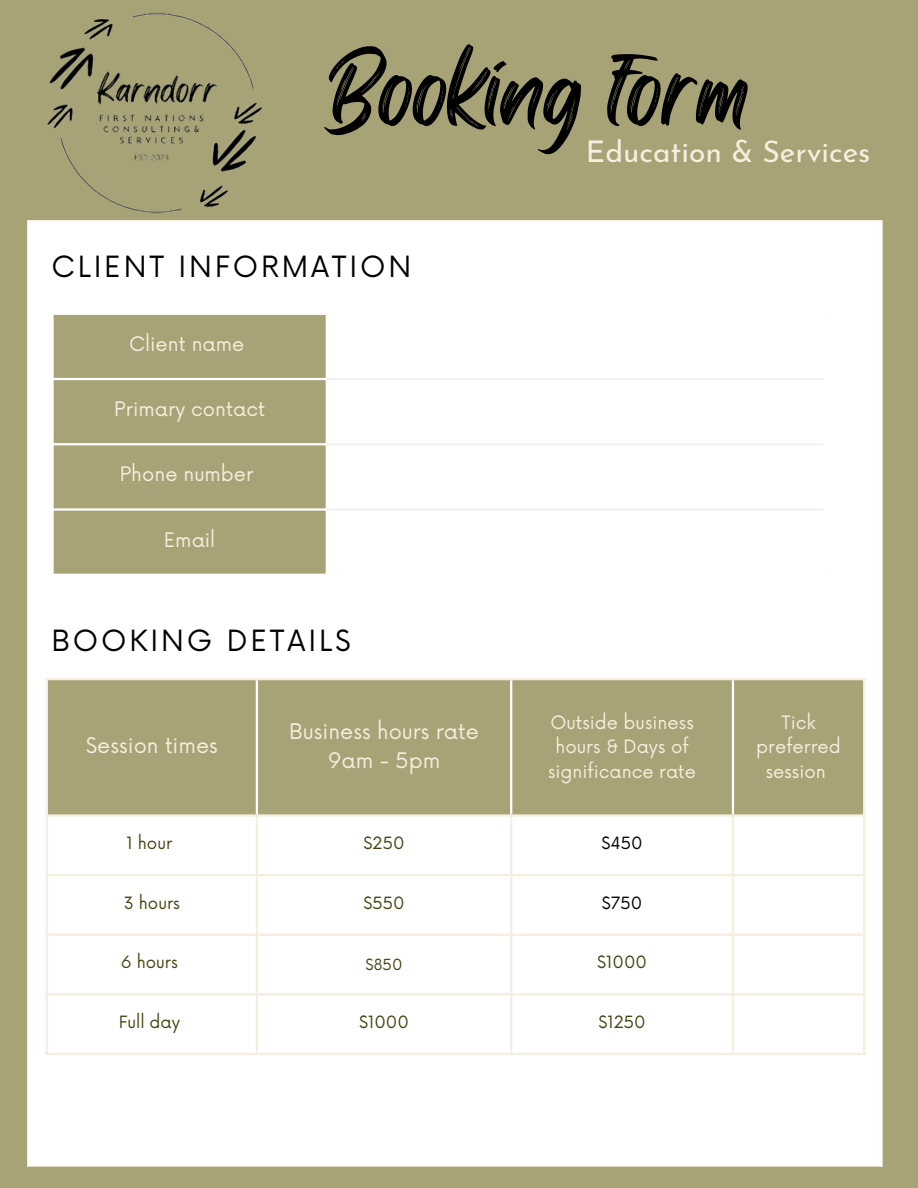
<style>
.page{position:relative;width:918px;height:1188px;background:#a7a376}
.page>*{position:absolute;margin:0;border:0;box-sizing:border-box;transform-origin:0 0}
.t1{font:97.5px "Black Bones";color:#000}
.t2{font:29.85px "Josefin Sans";color:#f6eedf}
.t3{font:28.5px "Now";letter-spacing:.1em;color:#000}
.t4{font:21px "Now";color:#f6eedf}
.t5{font:19.5px "Now";color:#f6eedf}
.t6{font:18px/24.8px "Now";color:#f6eedf;text-align:center}
.t7{font:16.5px "Now";color:#454411}
.t8{font:16.5px "Now";color:#000}
.t9{font:15px "Now";color:#454411}
</style>
<div class="page">
<div style="left:27px;top:221px;width:855px;height:945px;background:#fff"></div>
<img style="left:27px;top:12px;width:297px;height:280px">
<div style="left:54px;top:315px;width:272px;height:259px;background:#a7a376"></div>
<hr style="left:51px;top:378px;width:277px;height:2px;background:#fff">
<hr style="left:51px;top:443px;width:277px;height:2px;background:#fff">
<hr style="left:51px;top:508px;width:277px;height:3px;background:#fff">
<hr style="left:328px;top:378px;width:496px;height:2px;background:#f6f2ef">
<hr style="left:328px;top:443px;width:496px;height:2px;background:#f6f2ef">
<hr style="left:328px;top:508px;width:496px;height:3px;background:#f6f2ef">
<div style="left:48px;top:680px;width:815px;height:134px;background:#a7a376"></div>
<hr style="left:46px;top:680px;width:2px;height:373px;background:#f6eedf">
<hr style="left:256px;top:817px;width:2px;height:236px;background:#f6eedf">
<hr style="left:510px;top:817px;width:2px;height:236px;background:#f6eedf">
<hr style="left:732px;top:817px;width:2px;height:236px;background:#f6eedf">
<hr style="left:863px;top:680px;width:2px;height:373px;background:#f6eedf">
<hr style="left:46px;top:678px;width:819px;height:2px;background:#f6eedf">
<hr style="left:46px;top:814px;width:819px;height:3px;background:#f6eedf">
<hr style="left:46px;top:874px;width:819px;height:2px;background:#f6eedf">
<hr style="left:46px;top:934px;width:819px;height:2px;background:#f6eedf">
<hr style="left:46px;top:993px;width:819px;height:2px;background:#f6eedf">
<hr style="left:46px;top:1053px;width:819px;height:2px;background:#f6eedf">
<hr style="left:256px;top:680px;width:2px;height:134px;background:#fff">
<hr style="left:510px;top:680px;width:2px;height:134px;background:#fff">
<hr style="left:732px;top:680px;width:2px;height:134px;background:#fff">
<p class="t1" style="left:325px;top:21px;width:426px">Booking form</p>
<p class="t2" style="left:586px;top:139px;width:286px">Education &amp; Services</p>
<p class="t3" style="left:51px;top:251px;width:361px">CLIENT INFORMATION</p>
<p class="t5" style="left:129px;top:333px;width:117px">Client name</p>
<p class="t5" style="left:114px;top:398px;width:152px">Primary contact</p>
<p class="t5" style="left:120px;top:463px;width:135px">Phone number</p>
<p class="t5" style="left:164px;top:529px;width:53px">Email</p>
<p class="t3" style="left:51px;top:624px;width:301px">BOOKING DETAILS</p>
<p class="t4" style="left:86px;top:734px;width:134px">Session times</p>
<p class="t4" style="left:289px;top:719px;width:191px">Business hours rate</p>
<p class="t4" style="left:328px;top:749px;width:114px">9am - 5pm</p>
<p class="t6" style="left:548px;top:711px;width:149px">Outside business hours &amp; Days of significance rate</p>
<p class="t6" style="left:756px;top:711px;width:86px">Tick preferred session</p>
<p class="t7" style="left:127px;top:834px;width:47px">1 hour</p>
<p class="t7" style="left:364px;top:834px;width:42px">$250</p>
<p class="t8" style="left:602px;top:834px;width:43px">$450</p>
<p class="t7" style="left:124px;top:894px;width:58px">3 hours</p>
<p class="t7" style="left:363px;top:894px;width:43px">$550</p>
<p class="t8" style="left:602px;top:894px;width:42px">$750</p>
<p class="t7" style="left:121px;top:953px;width:59px">6 hours</p>
<p class="t9" style="left:366px;top:956px;width:38px">$850</p>
<p class="t7" style="left:597px;top:953px;width:51px">$1000</p>
<p class="t7" style="left:119px;top:1013px;width:63px">Full day</p>
<p class="t7" style="left:359px;top:1013px;width:51px">$1000</p>
<p class="t7" style="left:598px;top:1013px;width:49px">$1250</p>
</div>
